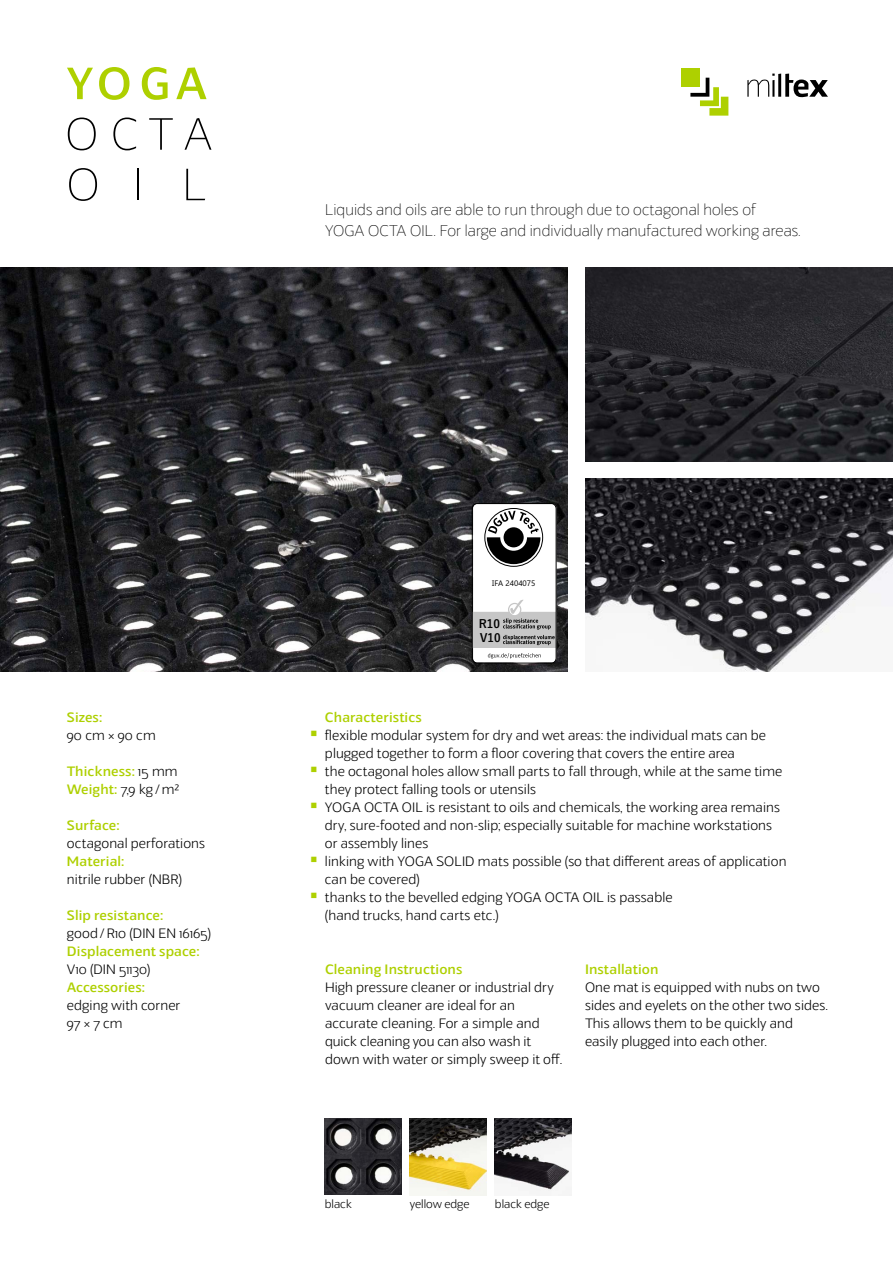
<style>
.page{position:relative;width:893px;height:1263px;background:#fff}
.page>*{position:absolute;margin:0;border:0;box-sizing:border-box;transform-origin:0 0}
.t1{font:100 15px/21px "Veotec";letter-spacing:.01em;color:#000}
.t2{font:300 13.2px/18px "Veotec";letter-spacing:.01em;color:#000}
.t3{font:500 13.2px/18px "Veotec";letter-spacing:.01em;color:#aed000}
.t4{font:700 11.55px/14.5px "Yu Gothic";color:#000}
.t5{font:300 11.25px "Veotec";color:#000}
.t6{font:7.95px "Ebrima";color:#000}
.s1{font-weight:300;color:#000}
</style>
<div class="page">
<img style="left:0;top:268px;width:568px;height:404px">
<img style="left:585px;top:268px;width:308px;height:193px">
<img style="left:585px;top:478px;width:308px;height:194px">
<div style="left:681px;top:68px;width:19px;height:19px;background:#aed000"></div>
<svg style="left:690px;top:78px;width:38px;height:38px"></svg>
<svg style="left:747px;top:74px;width:28px;height:23px"></svg>
<hr style="left:778px;top:74px;width:3px;height:23px;background:#000">
<svg style="left:785px;top:74px;width:43px;height:23px"></svg>
<svg style="left:68px;top:118px;width:28px;height:32px"></svg>
<svg style="left:113px;top:117px;width:23px;height:33px"></svg>
<svg style="left:149px;top:118px;width:24px;height:32px"></svg>
<svg style="left:185px;top:118px;width:26px;height:32px"></svg>
<svg style="left:69px;top:168px;width:28px;height:33px"></svg>
<hr style="left:137px;top:169px;width:2px;height:31px;background:#000">
<svg style="left:186px;top:169px;width:19px;height:31px"></svg>
<svg style="left:67px;top:68px;width:26px;height:31px"></svg>
<svg style="left:99px;top:67px;width:30px;height:33px"></svg>
<svg style="left:142px;top:67px;width:26px;height:33px"></svg>
<svg style="left:176px;top:67px;width:31px;height:32px"></svg>
<img style="left:495px;top:1118px;width:76px;height:77px">
<img style="left:410px;top:1118px;width:76px;height:77px">
<img style="left:325px;top:1118px;width:76px;height:77px">
<div style="left:473px;top:504px;width:83px;height:158px;background:#fff;border-radius:4px"></div>
<div style="left:485px;top:508px;width:58px;height:59px;border:1px solid #000;border-radius:50%"></div>
<svg style="left:487px;top:511px;width:53px;height:53px"></svg>
<div style="left:472px;top:503px;width:84px;height:160px;border:1px solid #000;border-radius:5px"></div>
<svg style="left:488px;top:653px;width:53px;height:5px"></svg>
<svg style="left:472px;top:600px;width:84px;height:47px"></svg>
<p class="t1" style="left:325px;top:199px;width:477px">Liquids and oils are able to run through due to octagonal holes of<br>YOGA OCTA OIL. For large and individually manufactured working areas.</p>
<p class="t3" style="left:67px;top:709px;width:37px">Sizes:</p>
<p class="t2" style="left:67px;top:727px;width:90px">90 cm × 90 cm</p>
<p class="t3" style="left:67px;top:763px;width:114px">Thickness: <span class="s1">15 mm<br></span>Weight: <span class="s1">7,9 kg /m²</span></p>
<p class="t3" style="left:67px;top:817px;width:54px">Surface:</p>
<p class="t2" style="left:67px;top:835px;width:140px">octagonal perforations</p>
<p class="t3" style="left:67px;top:853px;width:59px">Material:</p>
<p class="t2" style="left:67px;top:871px;width:117px">nitrile rubber (NBR)</p>
<p class="t3" style="left:67px;top:907px;width:98px">Slip resistance:</p>
<p class="t2" style="left:67px;top:925px;width:146px">good/R10 (DIN EN 16165)</p>
<p class="t3" style="left:67px;top:943px;width:134px">Displacement space:</p>
<p class="t2" style="left:67px;top:961px;width:85px">V10 (DIN 51130)</p>
<p class="t3" style="left:67px;top:979px;width:80px">Accessories:</p>
<p class="t2" style="left:67px;top:997px;width:115px">edging with corner<br>97 × 7 cm</p>
<p class="t6" style="left:492px;top:577px;width:45px">IFA 2404075</p>
<p class="t4" style="left:479px;top:616px;width:23px">R10<br>V10</p>
<p class="t3" style="left:325px;top:709px;width:99px">Characteristics</p>
<p class="t2" style="left:325px;top:727px;width:463px">flexible modular system for dry and wet areas: the individual mats can be plugged together to form a floor covering that covers the entire area<br>the octagonal holes allow small parts to fall through, while at the same time they protect falling tools or utensils<br>YOGA OCTA OIL is resistant to oils and chemicals, the working area remains dry, sure-footed and non-slip; especially suitable for machine workstations or assembly lines<br>linking with YOGA SOLID mats possible (so that different areas of application can be covered)<br>thanks to the bevelled edging YOGA OCTA OIL is passable<br>(hand trucks, hand carts etc.)</p>
<p class="t3" style="left:325px;top:961px;width:139px">Cleaning Instructions</p>
<p class="t2" style="left:325px;top:979px;width:239px">High pressure cleaner or industrial dry vacuum cleaner are ideal for an accurate cleaning. For a simple and quick cleaning you can also wash it down with water or simply sweep it off.</p>
<p class="t3" style="left:585px;top:961px;width:75px">Installation</p>
<p class="t2" style="left:585px;top:979px;width:244px">One mat is equipped with nubs on two sides and eyelets on the other two sides.<br>This allows them to be quickly and easily plugged into each other.</p>
<p class="t5" style="left:325px;top:1197px;width:28px">black</p>
<p class="t5" style="left:410px;top:1197px;width:61px">yellow edge</p>
<p class="t5" style="left:495px;top:1197px;width:56px">black edge</p>
</div>
